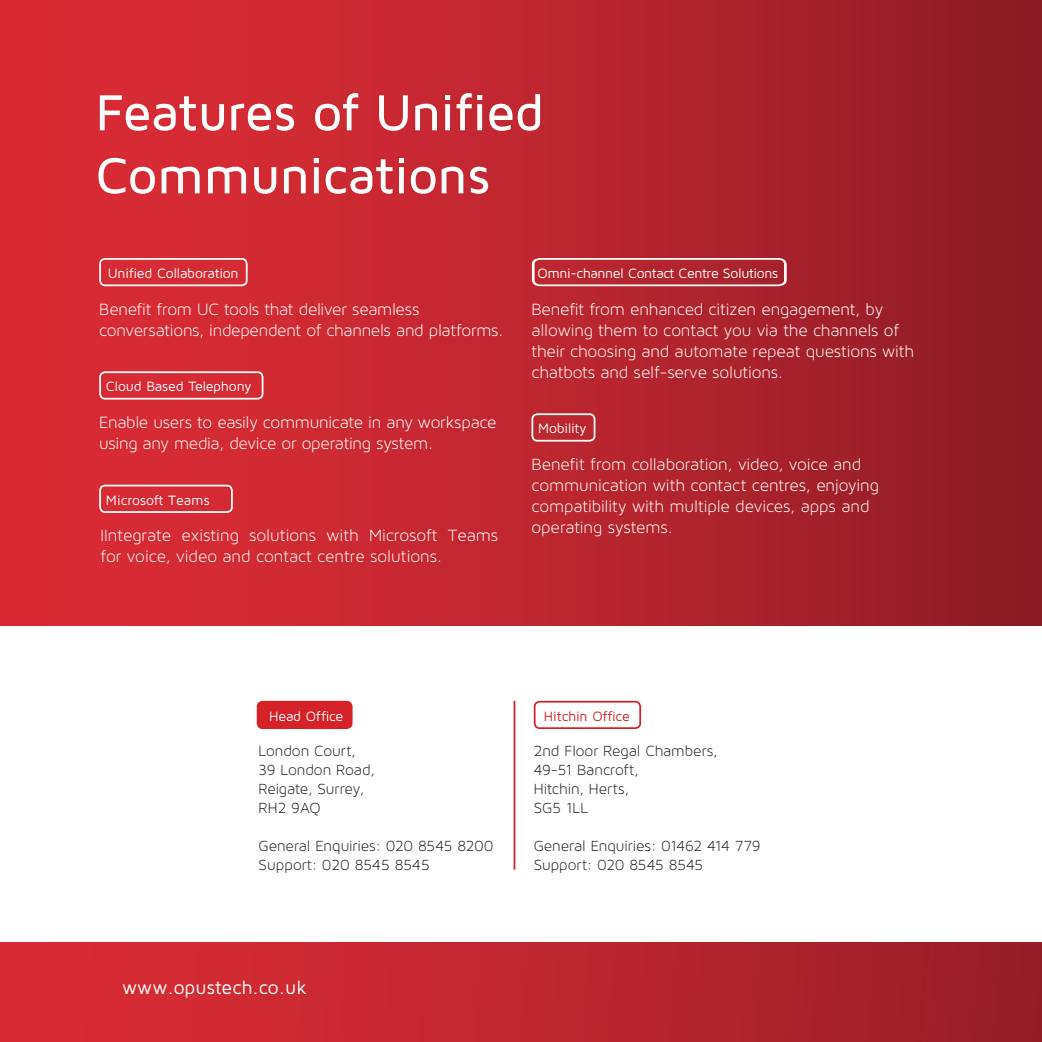
<style>
.page{position:relative;width:1042px;height:1042px;background:#fff}
.page>*{position:absolute;margin:0;border:0;box-sizing:border-box;transform-origin:0 0}
.t1{font:500 52.5px/63px "Maven Pro";letter-spacing:-.015em;color:#fff}
.t2{font:19.25px "Maven Pro";color:#fff}
.t3{font:17.5px/21px "Maven Pro Light 300";letter-spacing:-.01em;color:#fff}
.t4{font:15.75px/18.9px "Maven Pro Light 300";letter-spacing:-.005em;color:#231f20}
.t5{font:14px "Maven Pro";letter-spacing:-.015em;color:#fff}
.t6{font:14px "Maven Pro";letter-spacing:-.01em;color:#d52128}
</style>
<div class="page">
<div style="left:0;top:0;width:1042px;height:625px;background:linear-gradient(to right,#e42d37,#911d26)"></div>
<div style="left:99px;top:258px;width:149px;height:28px;border:2px solid #fff;border-radius:5px"></div>
<svg style="left:530px;top:257px;width:258px;height:30px;background:#bc4048"></svg>
<div style="left:99px;top:371px;width:164px;height:28px;border:2px solid #fff;border-radius:5px"></div>
<div style="left:99px;top:485px;width:134px;height:28px;border:2px solid #fff;border-radius:5px"></div>
<div style="left:531px;top:413px;width:64px;height:28px;border:2px solid #fff;border-radius:5px"></div>
<div style="left:0;top:943px;width:1042px;height:99px;background:linear-gradient(to right,#df2c36,#991f28)"></div>
<hr style="left:513px;top:701px;width:2px;height:168px;background:#d52128">
<div style="left:258px;top:702px;width:94px;height:26px;background:#d52128;border-radius:5px"></div>
<div style="left:257px;top:701px;width:95px;height:28px;border:2px solid #d52128;border-radius:5px"></div>
<div style="left:534px;top:701px;width:107px;height:28px;border:2px solid #d52128;border-radius:5px"></div>
<p class="t1" style="left:95px;top:79px;width:450px">Features of Unified<br>Communications</p>
<p class="t5" style="left:108px;top:264px;width:132px">Unified Collaboration</p>
<p class="t3" style="left:99px;top:298px;width:405px">Benefit from UC tools that deliver seamless conversations, independent of channels and platforms.</p>
<p class="t5" style="left:106px;top:377px;width:147px">Cloud Based Telephony</p>
<p class="t3" style="left:99px;top:412px;width:399px">Enable users to easily communicate in any workspace using any media, device or operating system.</p>
<p class="t5" style="left:106px;top:491px;width:105px">Microsoft Teams</p>
<p class="t3" style="left:101px;top:525px;width:399px">IIntegrate existing solutions with Microsoft Teams for voice, video and contact centre solutions.</p>
<p class="t5" style="left:537px;top:264px;width:242px">Omni-channel Contact Centre Solutions</p>
<p class="t3" style="left:531px;top:298px;width:384px">Benefit from enhanced citizen engagement, by allowing them to contact you via the channels of their choosing and automate repeat questions with chatbots and self-serve solutions.</p>
<p class="t5" style="left:538px;top:419px;width:50px">Mobility</p>
<p class="t3" style="left:531px;top:454px;width:349px">Benefit from collaboration, video, voice and communication with contact centres, enjoying compatibility with multiple devices, apps and operating systems.</p>
<p class="t5" style="left:269px;top:707px;width:76px">Head Office</p>
<p class="t4" style="left:258px;top:741px;width:118px">London Court,<br>39 London Road,<br>Reigate, Surrey,<br>RH2 9AQ</p>
<p class="t4" style="left:258px;top:836px;width:237px">General Enquiries: 020 8545 8200<br>Support: 020 8545 8545</p>
<p class="t6" style="left:544px;top:707px;width:88px">Hitchin Office</p>
<p class="t4" style="left:534px;top:741px;width:185px">2nd Floor Regal Chambers,<br>49-51 Bancroft,</p>
<p class="t4" style="left:534px;top:779px;width:97px">Hitchin, Herts,</p>
<p class="t4" style="left:534px;top:798px;width:56px">SG5 1LL</p>
<p class="t4" style="left:534px;top:836px;width:229px">General Enquiries: 01462 414 779</p>
<p class="t4" style="left:534px;top:855px;width:171px">Support: 020 8545 8545</p>
<p class="t2" style="left:122px;top:975px;width:186px">www.opustech.co.uk</p>
</div>
